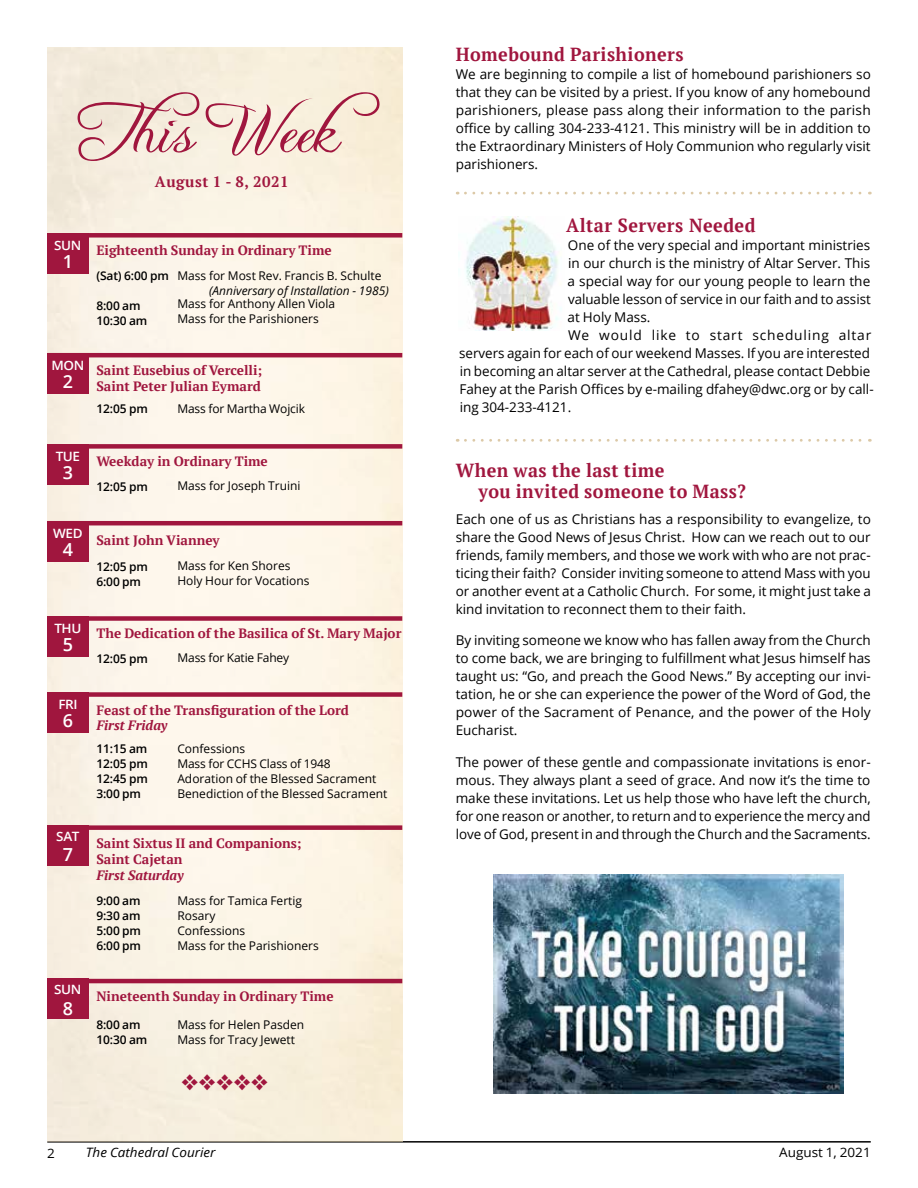
<style>
.page{position:relative;width:918px;height:1188px;background:#fff}
.page>*{position:absolute;margin:0;border:0;box-sizing:border-box;transform-origin:0 0}
.t1{font:67.05px "Freebooter Script";color:#a0163e}
.t2{font:500 22.35px "Z Dingbats";color:#a0163e}
.t3{font:700 18.9px/21.6px "PT Serif";letter-spacing:.025em;color:#a0163e;scale:.95 1}
.t4{font:600 18px "Open Sans";color:#fff}
.t5{font:700 15px "PT Serif";letter-spacing:.035em;color:#a0163e}
.t6{font:13.5px/18px "Open Sans";color:#000;text-align:justify}
.t7{font:700 13.5px/15.8px "PT Serif";color:#a0163e}
.t8{font:13.5px "Open Sans";letter-spacing:.06em;color:#000}
.t9{font:italic 700 13.5px "PT Serif";color:#a0163e}
.t10{font:600 12.9px "Open Sans";letter-spacing:-.03em;color:#fff;scale:1.05 1}
.t11{font:italic 12.9px "Open Sans";color:#000;scale:1.04 1}
.t12{font:12.9px "Open Sans";color:#000;scale:1.04 1}
.t13{font:12px/15px "Open Sans";color:#000}
.t14{font:600 12px/15px "Open Sans";letter-spacing:-.01em;color:#000}
.t15{font:italic 12px "Open Sans";color:#000}
</style>
<div class="page">
<hr style="left:47px;top:1141px;width:824px;height:2px;background:#000">
<img style="left:47px;top:47px;width:355px;height:1094px">
<div style="left:47px;top:233px;width:42px;height:40px;background:#a0163e"></div>
<div style="left:47px;top:233px;width:355px;height:5px;background:#a0163e"></div>
<div style="left:47px;top:353px;width:42px;height:40px;background:#a0163e"></div>
<hr style="left:47px;top:353px;width:355px;height:4px;background:#a0163e">
<div style="left:47px;top:444px;width:42px;height:40px;background:#a0163e"></div>
<div style="left:47px;top:444px;width:355px;height:5px;background:#a0163e"></div>
<div style="left:47px;top:521px;width:42px;height:40px;background:#a0163e"></div>
<hr style="left:47px;top:521px;width:355px;height:4px;background:#a0163e">
<div style="left:47px;top:616px;width:42px;height:40px;background:#a0163e"></div>
<div style="left:47px;top:616px;width:355px;height:5px;background:#a0163e"></div>
<div style="left:47px;top:692px;width:42px;height:40px;background:#a0163e"></div>
<div style="left:47px;top:692px;width:355px;height:5px;background:#a0163e"></div>
<div style="left:47px;top:825px;width:42px;height:41px;background:#a0163e"></div>
<div style="left:47px;top:825px;width:355px;height:5px;background:#a0163e"></div>
<div style="left:47px;top:979px;width:42px;height:40px;background:#a0163e"></div>
<hr style="left:47px;top:979px;width:355px;height:4px;background:#a0163e">
<svg style="left:465px;top:192px;width:405px;height:2px"></svg>
<img style="left:465px;top:217px;width:96px;height:113px">
<svg style="left:465px;top:439px;width:405px;height:3px"></svg>
<img style="left:494px;top:875px;width:349px;height:218px">
<h1 class="t1" style="left:84px;top:89px;width:299px">Thi s We e k</h1>
<p class="t5" style="left:155px;top:172px;width:135px">August 1 - 8, 2021</p>
<p class="t10" style="left:54px;top:236px;width:27px">SUN</p>
<h3 class="t4" style="left:63px;top:249px;width:12px">1</h3>
<p class="t7" style="left:96px;top:242px;width:237px">Eighteenth Sunday in Ordinary Time</p>
<p class="t14" style="left:96px;top:268px;width:74px">(Sat) 6:00 pm</p>
<p class="t14" style="left:96px;top:298px;width:52px">8:00 am<br>10:30 am</p>
<p class="t13" style="left:177px;top:268px;width:206px">Mass for Most Rev. Francis B. Schulte</p>
<p class="t15" style="left:209px;top:282px;width:181px">(Anniversary of Installation - 1985)</p>
<p class="t13" style="left:177px;top:296px;width:159px">Mass for Anthony Allen Viola<br>Mass for the Parishioners</p>
<p class="t10" style="left:51px;top:356px;width:33px">MON</p>
<h3 class="t4" style="left:63px;top:369px;width:12px">2</h3>
<p class="t7" style="left:96px;top:362px;width:167px">Saint Eusebius of Vercelli;<br>Saint Peter Julian Eymard</p>
<p class="t14" style="left:96px;top:401px;width:53px">12:05 pm</p>
<p class="t13" style="left:177px;top:401px;width:129px">Mass for Martha Wojcik</p>
<p class="t10" style="left:56px;top:447px;width:25px">TUE</p>
<h3 class="t4" style="left:63px;top:460px;width:12px">3</h3>
<p class="t7" style="left:96px;top:454px;width:173px">Weekday in Ordinary Time</p>
<p class="t14" style="left:96px;top:479px;width:53px">12:05 pm</p>
<p class="t13" style="left:177px;top:478px;width:125px">Mass for Joseph Truini</p>
<p class="t10" style="left:53px;top:524px;width:30px">WED</p>
<h3 class="t4" style="left:63px;top:537px;width:12px">4</h3>
<p class="t7" style="left:96px;top:532px;width:125px">Saint John Vianney</p>
<p class="t14" style="left:96px;top:559px;width:53px">12:05 pm<br>6:00 pm</p>
<p class="t13" style="left:177px;top:558px;width:134px">Mass for Ken Shores<br>Holy Hour for Vocations</p>
<p class="t10" style="left:54px;top:620px;width:27px">THU</p>
<h3 class="t4" style="left:63px;top:632px;width:12px">5</h3>
<p class="t7" style="left:96px;top:626px;width:307px">The Dedication of the Basilica of St. Mary Major</p>
<p class="t14" style="left:96px;top:651px;width:53px">12:05 pm</p>
<p class="t13" style="left:177px;top:650px;width:113px">Mass for Katie Fahey</p>
<p class="t10" style="left:58px;top:696px;width:20px">FRI</p>
<h3 class="t4" style="left:63px;top:708px;width:12px">6</h3>
<p class="t7" style="left:96px;top:702px;width:254px">Feast of the Transfiguration of the Lord</p>
<p class="t9" style="left:96px;top:717px;width:73px">First Friday</p>
<p class="t14" style="left:96px;top:740px;width:53px;text-align:justify">11:15 am 12:05 pm 12:45 pm 3:00 pm</p>
<p class="t13" style="left:177px;top:740px;width:211px">Confessions<br>Mass for CCHS Class of 1948<br>Adoration of the Blessed Sacrament<br>Benediction of the Blessed Sacrament</p>
<p class="t10" style="left:56px;top:827px;width:24px">SAT</p>
<h3 class="t4" style="left:63px;top:843px;width:12px">7</h3>
<p class="t7" style="left:96px;top:834px;width:207px;line-height:16.5px">Saint Sixtus II and Companions;<br>Saint Cajetan</p>
<p class="t9" style="left:96px;top:866px;width:89px">First Saturday</p>
<p class="t14" style="left:96px;top:893px;width:46px;text-align:justify">9:00 am 9:30 am 5:00 pm 6:00 pm</p>
<p class="t13" style="left:177px;top:893px;width:143px">Mass for Tamica Fertig<br>Rosary<br>Confessions<br>Mass for the Parishioners</p>
<p class="t10" style="left:54px;top:981px;width:27px">SUN</p>
<h3 class="t4" style="left:63px;top:996px;width:12px">8</h3>
<p class="t7" style="left:96px;top:988px;width:239px">Nineteenth Sunday in Ordinary Time</p>
<p class="t14" style="left:96px;top:1016px;width:52px">8:00 am<br>10:30 am</p>
<p class="t13" style="left:177px;top:1016px;width:128px">Mass for Helen Pasden<br>Mass for Tracy Jewett</p>
<h2 class="t2" style="left:181px;top:1072px;width:89px">❖❖❖❖❖</h2>
<h3 class="t3" style="left:456px;top:43px;width:241px">Homebound Parishioners</h3>
<p class="t6" style="left:456px;top:64px;width:417px">We are beginning to compile a list of homebound parishioners so that they can be visited by a priest. If you know of any homebound parishioners, please pass along their information to the parish office by calling 304-233-4121. This ministry will be in addition to the Extraordinary Ministers of Holy Communion who regularly visit parishioners.</p>
<h3 class="t3" style="left:566px;top:214px;width:201px">Altar Servers Needed</h3>
<p class="t6" style="left:568px;top:236px;width:304px">One of the very special and important ministries</p>
<p class="t6" style="left:568px;top:254px;width:304px">in our church is the ministry of Altar Server. This</p>
<p class="t6" style="left:568px;top:272px;width:304px">a special way for our young people to learn the</p>
<p class="t6" style="left:568px;top:290px;width:304px">valuable lesson of service in our faith and to assist</p>
<p class="t6" style="left:568px;top:308px;width:84px">at Holy Mass.</p>
<p class="t8" style="left:568px;top:326px;width:305px">We would like to start scheduling altar</p>
<p class="t6" style="left:459px;top:344px;width:412px">servers again for each of our weekend Masses. If you are interested</p>
<p class="t6" style="left:460px;top:362px;width:412px">in becoming an altar server at the Cathedral, please contact Debbie</p>
<p class="t6" style="left:459px;top:380px;width:416px">Fahey at the Parish Offices by e-mailing dfahey@dwc.org or by call-</p>
<p class="t6" style="left:460px;top:398px;width:113px">ing 304-233-4121.</p>
<h3 class="t3" style="left:479px;top:459px;width:283px;text-indent:-23px">When was the last time<br>you invited someone to Mass?</h3>
<p class="t6" style="left:456px;top:510px;width:417px">Each one of us as Christians has a responsibility to evangelize, to share the Good News of Jesus Christ. How can we reach out to our friends, family members, and those we work with who are not prac&shy;ticing their faith? Consider inviting someone to attend Mass with you or another event at a Catholic Church. For some, it might just take a kind invitation to reconnect them to their faith.</p>
<p class="t6" style="left:456px;top:631px;width:417px">By inviting someone we know who has fallen away from the Church to come back, we are bringing to fulfillment what Jesus himself has taught us: “Go, and preach the Good News.” By accepting our invi&shy;tation, he or she can experience the power of the Word of God, the power of the Sacrament of Penance, and the power of the Holy Eucharist.</p>
<p class="t6" style="left:456px;top:753px;width:417px">The power of these gentle and compassionate invitations is enor&shy;mous. They always plant a seed of grace. And now it’s the time to make these invitations. Let us help those who have left the church, for one reason or another, to return and to experience the mercy and love of God, present in and through the Church and the Sacraments.</p>
<p class="t12" style="left:47px;top:1144px;width:9px">2</p>
<p class="t11" style="left:86px;top:1143px;width:126px">The Cathedral Courier</p>
<p class="t12" style="left:779px;top:1143px;width:90px">August 1, 2021</p>
</div>
